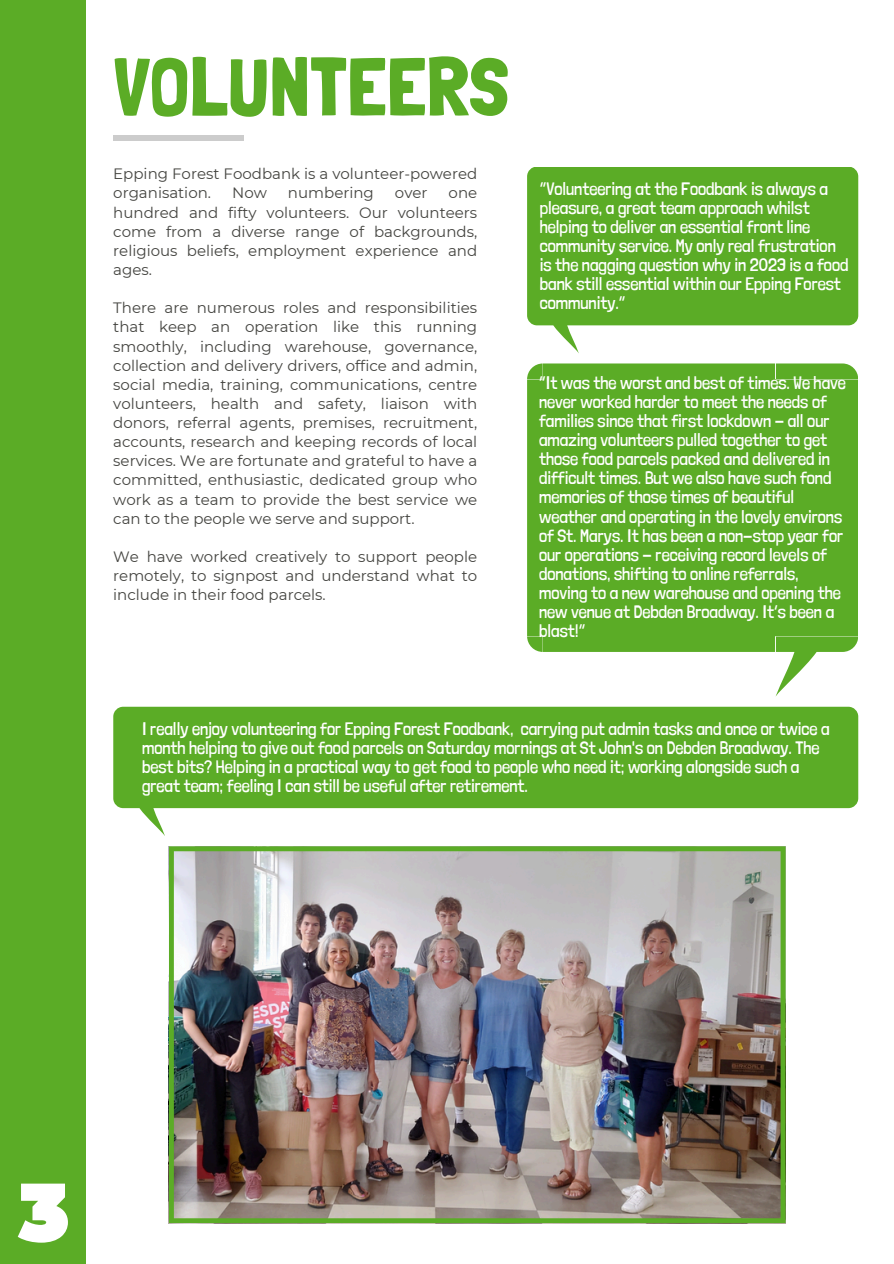
<style>
.page{position:relative;width:894px;height:1264px;background:#fff}
.page>*{position:absolute;margin:0;border:0;box-sizing:border-box;transform-origin:0 0}
.t1{font:82.5px "Londrina Solid";color:#5bac26}
.t2{font:300 18px/19.2px "Londrina Solid";color:#fff}
.t3{font:15px/19.2px "Montserrat";color:#444440;text-align:justify}
</style>
<div class="page">
<div style="left:0;top:0;width:86px;height:1263px;background:#5bac26"></div>
<div style="left:113px;top:135px;width:130px;height:5px;background:#ccc"></div>
<svg style="left:527px;top:167px;width:331px;height:186px;background:#73b845"></svg>
<svg style="left:527px;top:363px;width:330px;height:333px;background:#70b742"></svg>
<svg style="left:113px;top:706px;width:745px;height:130px;fill:#5bac26"></svg>
<svg style="left:18px;top:1183px;width:50px;height:59px"></svg>
<img style="left:169px;top:846px;width:616px;height:377px">
<h2 class="t1" style="left:113px;top:38px;width:397px">VOLUNTEERS</h2>
<p class="t3" style="left:113px;top:164px;width:365px">Epping Forest Foodbank is a volunteer-powered organisation.</p>
<p class="t3" style="left:232px;top:183px;width:36px">Now</p>
<p class="t3" style="left:288px;top:183px;width:87px">numbering</p>
<p class="t3" style="left:395px;top:183px;width:34px">over</p>
<p class="t3" style="left:113px;top:183px;width:365px;text-indent:335px">one hundred and fifty volunteers. Our volunteers come from a diverse range of backgrounds, religious beliefs, employment experience and ages.</p>
<h2 class="t3" style="left:113px;top:298px;width:365px">There are numerous roles and responsibilities that keep an operation like this running smoothly, including warehouse, governance, collection and delivery drivers, office and admin, social media, training, communications, centre volunteers, health and safety, liaison with donors, referral agents, premises, recruitment, accounts, research and keeping records of local services. We are fortunate and grateful to have a committed, enthusiastic, dedicated group who work as a team to provide the best service we can to the people we serve and support.</h2>
<h2 class="t3" style="left:113px;top:547px;width:365px">We have worked creatively to support people remotely, to signpost and understand what to include in their food parcels.</h2>
<p class="t2" style="left:539px;top:179px;width:310px">“Volunteering at the Foodbank is always a pleasure, a great team approach whilst helping to deliver an essential front line community service. My only real frustration is the nagging question why in 2023 is a food bank still essential within our Epping Forest community.”</p>
<h1 class="t2" style="left:539px;top:373px;width:308px">“It was the worst and best of times. We have never worked harder to meet the needs of families since that first lockdown - all our amazing volunteers pulled together to get those food parcels packed and delivered in difficult times. But we also have such fond memories of those times of beautiful weather and operating in the lovely environs of St. Marys. It has been a non-stop year for our operations - receiving record levels of donations, shifting to online referrals, moving to a new warehouse and opening the new venue at Debden Broadway. It’s been a blast!”</h1>
<p class="t2" style="left:142px;top:718px;width:689px">I really enjoy volunteering for Epping Forest Foodbank, carrying put admin tasks and once or twice a month helping to give out food parcels on Saturday mornings at St John's on Debden Broadway. The best bits? Helping in a practical way to get food to people who need it; working alongside such a great team; feeling I can still be useful after retirement.</p>
</div>
